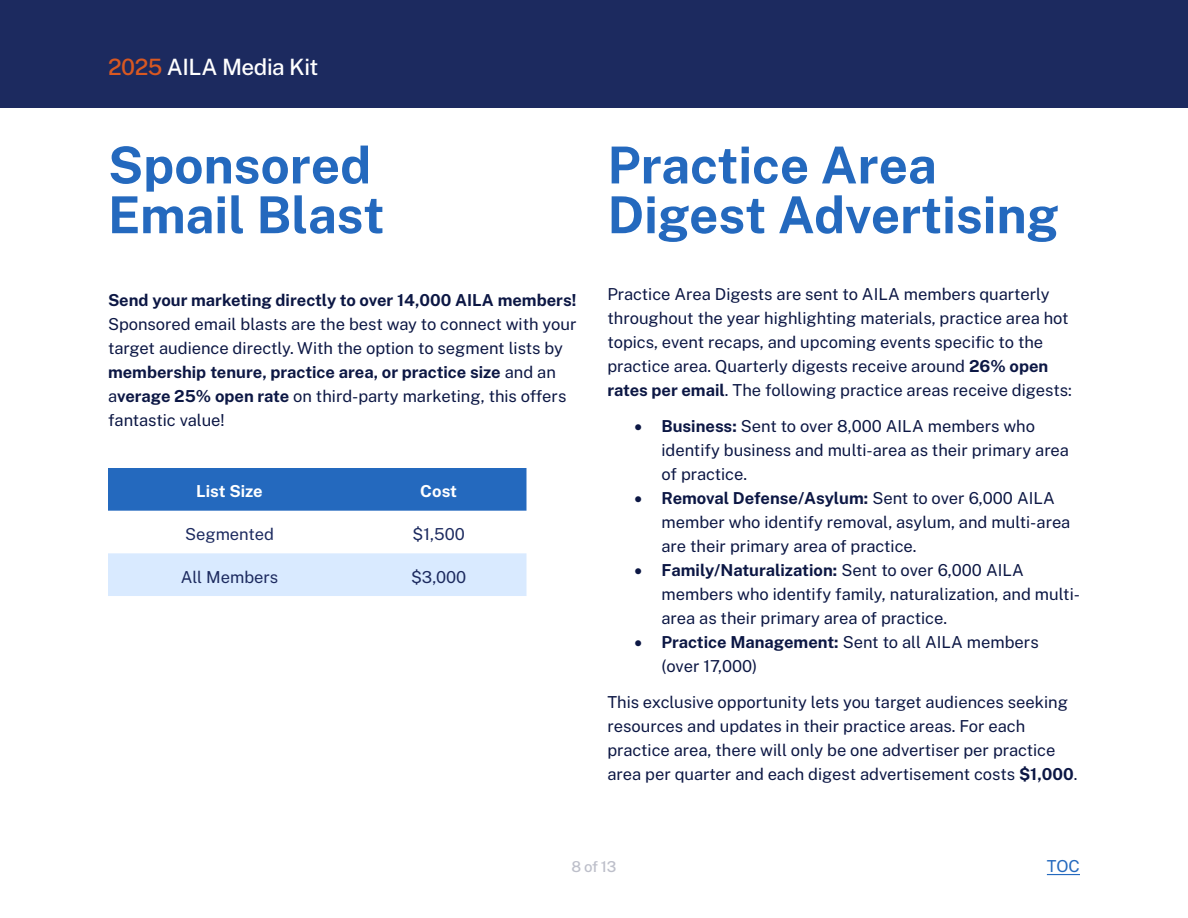
<style>
.page{position:relative;width:1188px;height:918px;background:#fff}
.page>*{position:absolute;margin:0;border:0;box-sizing:border-box;transform-origin:0 0}
.t1{font:700 51px/49.8px "Public Sans";color:#2469be}
.t2{font:500 22.5px "Public Sans";letter-spacing:-.02em;color:#fff}
.t3{font:16.5px/24px "Public Sans";color:#0c1744}
.t4{font:700 16.5px "Public Sans";color:#0c1744}
.t5{font:16.5px "Public Sans";color:#1c2a5f}
.t6{font:700 16.5px "Public Sans";color:#fff}
.t7{font:16.5px "Public Sans";color:#2469be}
.t8{font:500 15px "Public Sans";color:#bdbfca}
.s1{color:#d95821}
.s2{font-weight:700}
</style>
<div class="page">
<div style="left:0;top:0;width:1188px;height:108px;background:#1c2a5f"></div>
<hr style="left:1047px;top:874px;width:33px;height:1px;background:#2469be">
<div style="left:108px;top:468px;width:418px;height:43px;background:#2469be"></div>
<div style="left:108px;top:553px;width:418px;height:43px;background:#d9eaff"></div>
<h2 class="t2" style="left:108px;top:52px;width:212px"><span class="s1">2025</span> AILA Media Kit</h2>
<h1 class="t1" style="left:108px;top:139px;width:278px">Sponsored<br>Email Blast</h1>
<p class="t4" style="left:108px;top:289px;width:470px">Send your marketing directly to over 14,000 AILA members!</p>
<p class="t3" style="left:108px;top:312px;width:470px">Sponsored email blasts are the best way to connect with your target audience directly. With the option to segment lists by <span class="s2">membership tenure, practice area, or practice size</span> and an a<span class="s2">verage 25% open rate</span> on third-party marketing, this offers fantastic value!</p>
<p class="t6" style="left:196px;top:480px;width:68px">List Size</p>
<p class="t6" style="left:420px;top:480px;width:38px">Cost</p>
<p class="t5" style="left:185px;top:523px;width:90px">Segmented</p>
<p class="t5" style="left:413px;top:523px;width:54px">$1,500</p>
<p class="t5" style="left:181px;top:566px;width:99px">All Members</p>
<p class="t5" style="left:411px;top:566px;width:57px">$3,000</p>
<h1 class="t1" style="left:608px;top:139px;width:453px">Practice Area<br>Digest Advertising</h1>
<p class="t3" style="left:608px;top:282px;width:466px">Practice Area Digests are sent to AILA members quarterly throughout the year highlighting materials, practice area hot topics, event recaps, and upcoming events specific to the practice area. Quarterly digests receive around <span class="s2">26% open rates per email</span>. The following practice areas receive digests:</p>
<p class="t3" style="left:661px;top:414px;width:409px;text-indent:-27px">• <span class="s2">Business:</span> Sent to over 8,000 AILA members who identify business and multi-area as their primary area of practice.</p>
<p class="t3" style="left:661px;top:486px;width:410px;text-indent:-27px">• <span class="s2">Removal Defense/Asylum:</span> Sent to over 6,000 AILA member who identify removal, asylum, and multi-area are their primary area of practice.</p>
<p class="t3" style="left:661px;top:558px;width:420px;text-indent:-27px">• <span class="s2">Family/Naturalization:</span> Sent to over 6,000 AILA members who identify family, naturalization, and multi&shy;area as their primary area of practice.</p>
<p class="t3" style="left:661px;top:630px;width:379px;text-indent:-27px">• <span class="s2">Practice Management:</span> Sent to all AILA members (over 17,000)</p>
<p class="t3" style="left:607px;top:690px;width:471px">This exclusive opportunity lets you target audiences seeking resources and updates in their practice areas. For each practice area, there will only be one advertiser per practice area per quarter and each digest advertisement costs <span class="s2">$1,000</span>.</p>
<p class="t8" style="left:572px;top:856px;width:46px">8 of 13</p>
<p class="t7" style="left:1047px;top:855px;width:35px">TOC</p>
</div>
